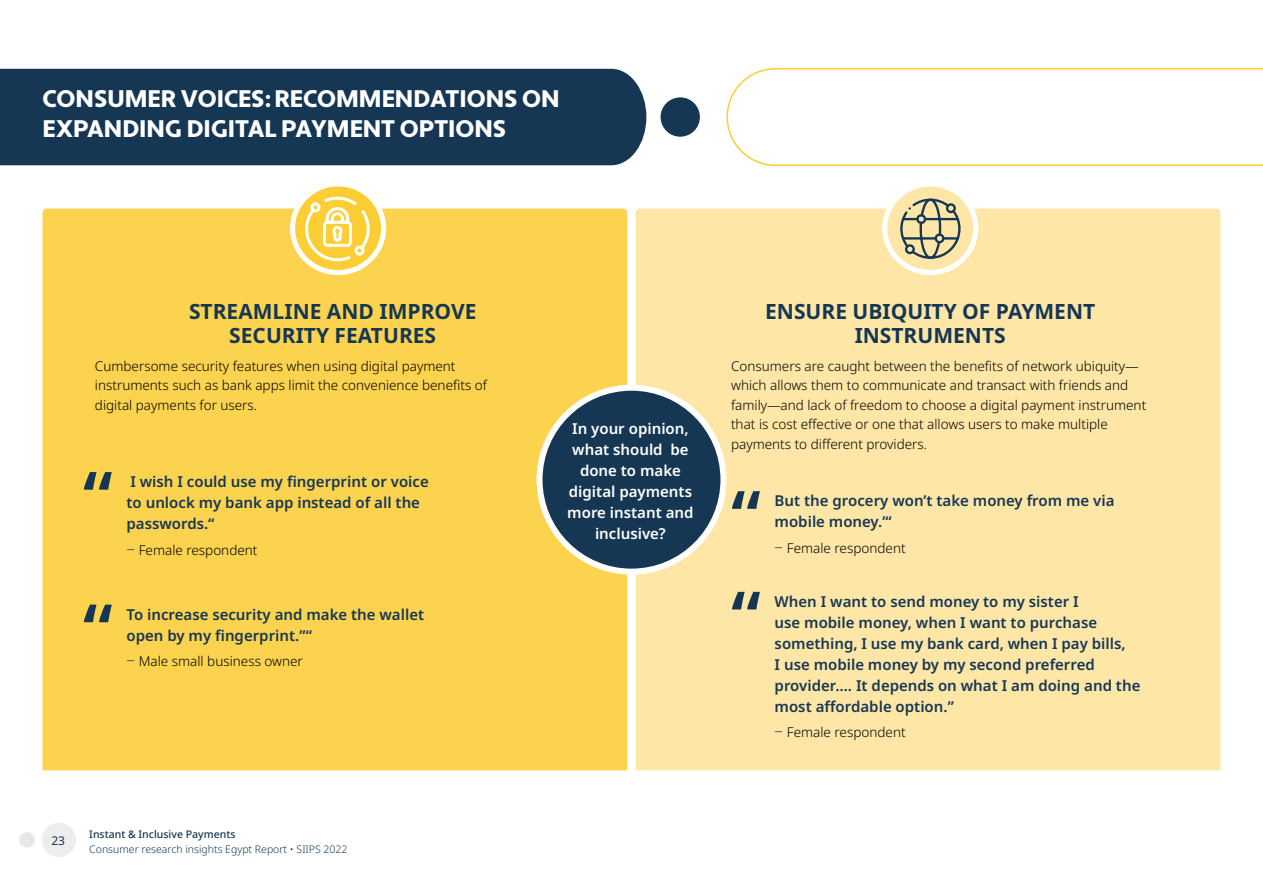
<style>
.page{position:relative;width:1263px;height:893px;background:#fff}
.page>*{position:absolute;margin:0;border:0;box-sizing:border-box;transform-origin:0 0}
.t1{font:600 72px/132.6px "Noto Sans";color:#153754}
.t2{font:900 24px/30px "Apertura";color:#fff}
.t3{font:700 21px/24px "Noto Sans";color:#153754;text-align:center}
.t4{font:600 15px/21px "Noto Sans";color:#153754}
.t5{font:600 15px/21px "Noto Sans";color:#fff;text-align:center}
.t6{font:300 13.5px/19.5px "Noto Sans";color:#000}
.t7{font:12px "Noto Sans";color:#153754}
.t8{font:300 10.5px "Noto Sans";color:#153754}
.t9{font:500 10.5px "Noto Sans";color:#153754}
.s1{font-size:15px;color:#153754}
</style>
<div class="page">
<div style="left:42px;top:823px;width:34px;height:34px;background:#ededed;border-radius:50%"></div>
<div style="left:19px;top:832px;width:16px;height:16px;background:#e8e8e8;border-radius:50%"></div>
<div style="left:0;top:69px;width:646px;height:96px;background:#153754"></div>
<div style="left:660px;top:97px;width:40px;height:40px;background:#153754;border-radius:50%"></div>
<svg style="left:726px;top:68px;width:537px;height:98px"></svg>
<div style="left:43px;top:209px;width:584px;height:561px;background:#fcd34f"></div>
<div style="left:636px;top:209px;width:584px;height:561px;background:#fee6a7"></div>
<div style="left:539px;top:388px;width:184px;height:184px;background:#153754;border-radius:50%"></div>
<div style="left:536px;top:385px;width:190px;height:190px;border:6px solid #fff;border-radius:50%"></div>
<svg style="left:885px;top:184px;width:91px;height:89px;fill:#fee6a7"></svg>
<div style="left:882px;top:181px;width:96px;height:94px;border:5px solid #fff;border-radius:50%"></div>
<svg style="left:293px;top:184px;width:91px;height:89px;fill:#fcce33"></svg>
<div style="left:290px;top:181px;width:96px;height:94px;border:5px solid #fff;border-radius:50%"></div>
<svg style="left:304px;top:195px;width:67px;height:68px"></svg>
<svg style="left:900px;top:199px;width:60px;height:60px"></svg>
<h2 class="t2" style="left:43px;top:85px;width:519px">CONSUMER VOICES: RECOMMENDATIONS ON<br>EXPANDING DIGITAL PAYMENT OPTIONS</h2>
<h3 class="t3" style="left:189px;top:300px;width:289px">STREAMLINE AND IMPROVE<br>SECURITY FEATURES</h3>
<h3 class="t3" style="left:765px;top:300px;width:331px">ENSURE UBIQUITY OF PAYMENT<br>INSTRUMENTS</h3>
<p class="t6" style="left:95px;top:357px;width:393px">Cumbersome security features when using digital payment instruments such as bank apps limit the convenience benefits of digital payments for users.</p>
<p class="t6" style="left:731px;top:357px;width:417px">Consumers are caught between the benefits of network ubiquity— which allows them to communicate and transact with friends and family—and lack of freedom to choose a digital payment instrument that is cost effective or one that allows users to make multiple payments to different providers.</p>
<p class="t5" style="left:567px;top:418px;width:128px">In your opinion, what should be done to make digital payments more instant and inclusive?</p>
<h1 class="t1" style="left:83px;top:433px;width:31px">“ “</h1>
<p class="t4" style="left:126px;top:472px;width:304px">I wish I could use my fingerprint or voice to unlock my bank app instead of all the passwords.“</p>
<p class="t6" style="left:126px;top:540px;width:133px"><span class="s1">‒</span> Female respondent</p>
<h1 class="t1" style="left:731px;top:468px;width:31px;line-height:100.6px">“ “</h1>
<p class="t4" style="left:775px;top:491px;width:341px">But the grocery won’t take money from me via mobile money.’“</p>
<p class="t6" style="left:775px;top:538px;width:133px"><span class="s1">‒</span> Female respondent</p>
<p class="t4" style="left:775px;top:591px;width:367px">When I want to send money to my sister I<br>use mobile money, when I want to purchase something, I use my bank card, when I pay bills,<br>I use mobile money by my second preferred provider…. It depends on what I am doing and the most affordable option.”</p>
<p class="t6" style="left:775px;top:723px;width:133px"><span class="s1">‒</span> Female respondent</p>
<p class="t4" style="left:126px;top:604px;width:299px">To increase security and make the wallet open by my fingerprint.”“</p>
<p class="t6" style="left:126px;top:652px;width:178px"><span class="s1">‒</span> Male small business owner</p>
<p class="t7" style="left:51px;top:832px;width:15px">23</p>
<p class="t9" style="left:89px;top:827px;width:148px">Instant &amp; Inclusive Payments</p>
<p class="t8" style="left:89px;top:842px;width:260px">Consumer research insights Egypt Report • SIIPS 2022</p>
</div>
